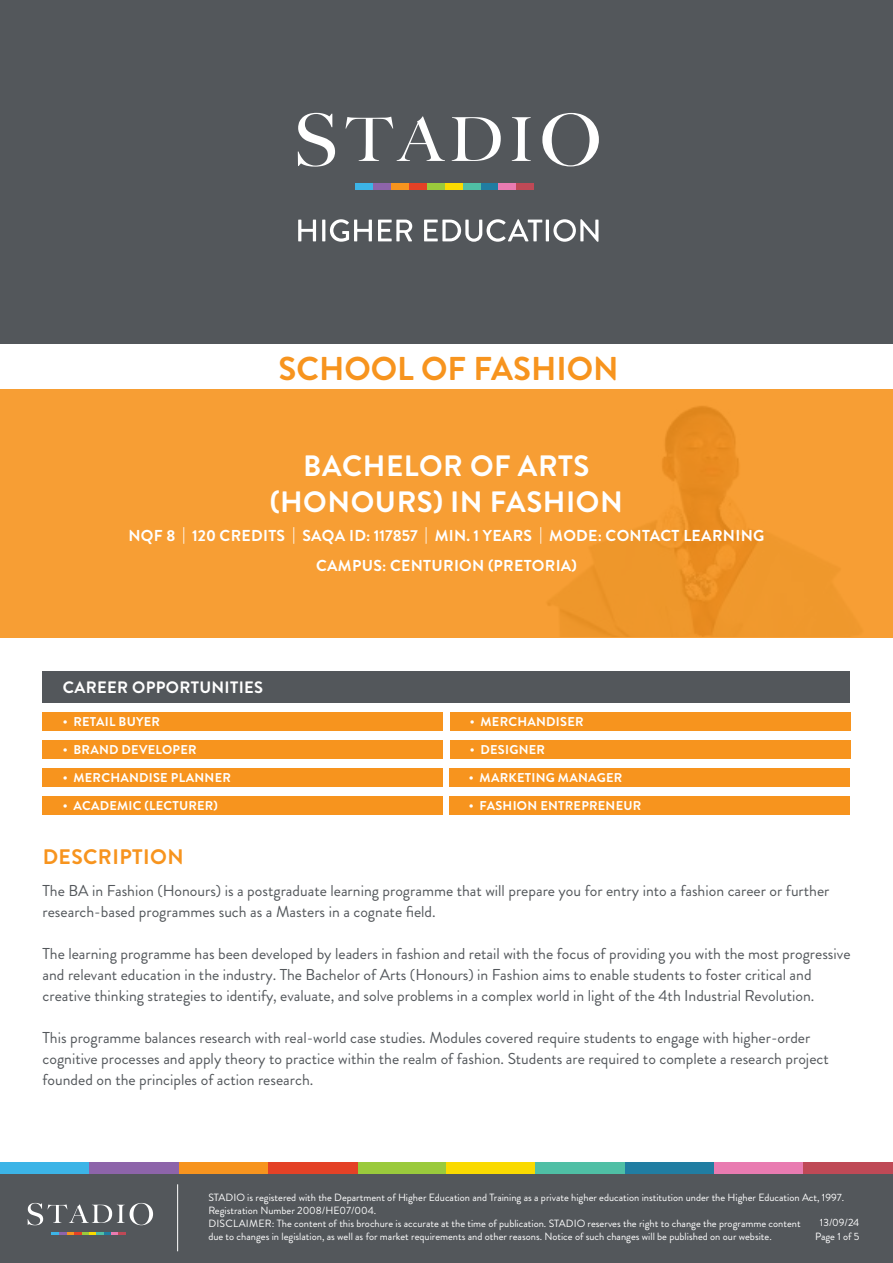
<style>
.page{position:relative;width:893px;height:1263px;background:#fff}
.page>*{position:absolute;margin:0;border:0;box-sizing:border-box;transform-origin:0 0}
.t1{font:700 33px "Brandon Grotesque";color:#f7941e}
.t2{font:700 29.4px/36.3px "Brandon Grotesque";letter-spacing:.02em;color:#fff;text-align:center}
.t3{font:700 21px "Brandon Grotesque";letter-spacing:.02em;color:#f7941e}
.t4{font:700 16.5px "Brandon Grotesque";letter-spacing:.02em;color:#fff}
.t5{font:15.75px/21px "Brandon Grotesque";color:#53575b}
.t6{font:700 15.75px/29.1px "Brandon Grotesque";letter-spacing:.02em;color:#fff;text-align:center}
.t7{font:700 12.75px "Brandon Grotesque";letter-spacing:.02em;color:#fff}
.t8{font:10.5px/12.8px "Brandon Grotesque";color:#fff}
</style>
<div class="page">
<div style="left:0;top:1172px;width:893px;height:91px;background:#53575b"></div>
<hr style="left:177px;top:1184px;width:1px;height:67px;background:#fff">
<svg style="left:28px;top:1203px;width:125px;height:22px"></svg>
<svg style="left:52px;top:1232px;width:74px;height:3px"></svg>
<div style="left:357px;top:1163px;width:89px;height:11px;background:#9aca3c"></div>
<div style="left:179px;top:1163px;width:89px;height:11px;background:#f7941e"></div>
<div style="left:625px;top:1163px;width:89px;height:11px;background:#207da2"></div>
<div style="left:0;top:1163px;width:89px;height:11px;background:#3cb4e7"></div>
<div style="left:89px;top:1163px;width:90px;height:11px;background:#8d64aa"></div>
<div style="left:268px;top:1163px;width:89px;height:11px;background:#e44126"></div>
<div style="left:446px;top:1163px;width:90px;height:11px;background:#fada00"></div>
<div style="left:536px;top:1163px;width:89px;height:11px;background:#4fbfa5"></div>
<div style="left:714px;top:1163px;width:90px;height:11px;background:#e97bb1"></div>
<div style="left:804px;top:1163px;width:89px;height:11px;background:#bf4956"></div>
<div style="left:0;top:345px;width:893px;height:293px;background:#f79e34"></div>
<div style="left:0;top:0;width:893px;height:345px;background:#53575b"></div>
<div style="left:0;top:344px;width:893px;height:45px;background:#fff"></div>
<svg style="left:298px;top:113px;width:203px;height:71px"></svg>
<svg style="left:511px;top:117px;width:20px;height:44px"></svg>
<svg style="left:542px;top:113px;width:57px;height:54px"></svg>
<div style="left:427px;top:184px;width:18px;height:6px;background:#9aca3c"></div>
<div style="left:391px;top:184px;width:18px;height:6px;background:#f7941e"></div>
<div style="left:481px;top:184px;width:17px;height:6px;background:#207da2"></div>
<div style="left:355px;top:184px;width:18px;height:6px;background:#3cb4e7"></div>
<div style="left:373px;top:184px;width:18px;height:6px;background:#8d64aa"></div>
<div style="left:409px;top:184px;width:18px;height:6px;background:#e44126"></div>
<div style="left:445px;top:184px;width:18px;height:6px;background:#fada00"></div>
<div style="left:463px;top:184px;width:18px;height:6px;background:#4fbfa5"></div>
<div style="left:498px;top:184px;width:18px;height:6px;background:#e97bb1"></div>
<div style="left:516px;top:184px;width:18px;height:6px;background:#bf4956"></div>
<svg style="left:298px;top:220px;width:18px;height:21px"></svg>
<hr style="left:322px;top:220px;width:3px;height:21px;background:#fff">
<svg style="left:330px;top:219px;width:42px;height:23px"></svg>
<svg style="left:378px;top:220px;width:34px;height:21px"></svg>
<svg style="left:424px;top:219px;width:118px;height:23px"></svg>
<hr style="left:546px;top:220px;width:3px;height:21px;background:#fff">
<svg style="left:553px;top:219px;width:45px;height:23px"></svg>
<div style="left:43px;top:712px;width:400px;height:19px;background:#f7941e"></div>
<div style="left:450px;top:712px;width:400px;height:19px;background:#f7941e"></div>
<div style="left:43px;top:740px;width:400px;height:19px;background:#f7941e"></div>
<div style="left:450px;top:740px;width:400px;height:19px;background:#f7941e"></div>
<div style="left:43px;top:768px;width:400px;height:19px;background:#f7941e"></div>
<div style="left:449px;top:768px;width:400px;height:19px;background:#f7941e"></div>
<div style="left:449px;top:796px;width:400px;height:19px;background:#f7941e"></div>
<div style="left:43px;top:796px;width:400px;height:19px;background:#f7941e"></div>
<div style="left:43px;top:671px;width:807px;height:31px;background:#53575b"></div>
<h1 class="t1" style="left:279px;top:345px;width:342px">SCHOOL OF FASHION</h1>
<h2 class="t2" style="left:270px;top:448px;width:355px">BACHELOR OF ARTS (HONOURS) IN FASHION</h2>
<p class="t6" style="left:128px;top:522px;width:637px">NQF 8 | 120 CREDITS | SAQA ID: 117857 | MIN. 1 YEARS | MODE: CONTACT LEARNING<br>CAMPUS: CENTURION (PRETORIA)</p>
<p class="t4" style="left:63px;top:676px;width:202px">CAREER OPPORTUNITIES</p>
<p class="t7" style="left:63px;top:712px;width:99px">• RETAIL BUYER</p>
<p class="t7" style="left:470px;top:712px;width:115px">• MERCHANDISER</p>
<p class="t7" style="left:63px;top:740px;width:135px">• BRAND DEVELOPER</p>
<p class="t7" style="left:470px;top:740px;width:77px">• DESIGNER</p>
<p class="t7" style="left:63px;top:769px;width:170px">• MERCHANDISE PLANNER</p>
<p class="t7" style="left:469px;top:768px;width:155px">• MARKETING MANAGER</p>
<p class="t7" style="left:63px;top:797px;width:157px">• ACADEMIC (LECTURER)</p>
<p class="t7" style="left:469px;top:797px;width:174px">• FASHION ENTREPRENEUR</p>
<h3 class="t3" style="left:43px;top:842px;width:142px">DESCRIPTION</h3>
<p class="t5" style="left:43px;top:880px;width:788px">The BA in Fashion (Honours) is a postgraduate learning programme that will prepare you for entry into a fashion career or further research-based programmes such as a Masters in a cognate field.</p>
<p class="t5" style="left:43px;top:943px;width:809px">The learning programme has been developed by leaders in fashion and retail with the focus of providing you with the most progressive and relevant education in the industry. The Bachelor of Arts (Honours) in Fashion aims to enable students to foster critical and creative thinking strategies to identify, evaluate, and solve problems in a complex world in light of the 4th Industrial Revolution.</p>
<p class="t5" style="left:43px;top:1027px;width:788px">This programme balances research with real-world case studies. Modules covered require students to engage with higher-order cognitive processes and apply theory to practice within the realm of fashion. Students are required to complete a research project founded on the principles of action research.</p>
<p class="t8" style="left:208px;top:1191px;width:637px">STADIO is registered with the Department of Higher Education and Training as a private higher education institution under the Higher Education Act, 1997.<br>Registration Number 2008/HE07/004.<br>DISCLAIMER: The content of this brochure is accurate at the time of publication. STADIO reserves the right to change the programme content<br>due to changes in legislation, as well as for market requirements and other reasons. Notice of such changes will be published on our website.</p>
<p class="t8" style="left:815px;top:1216px;width:46px;line-height:13.5px;text-align:center">13/09/24<br>Page 1 of 5</p>
</div>
